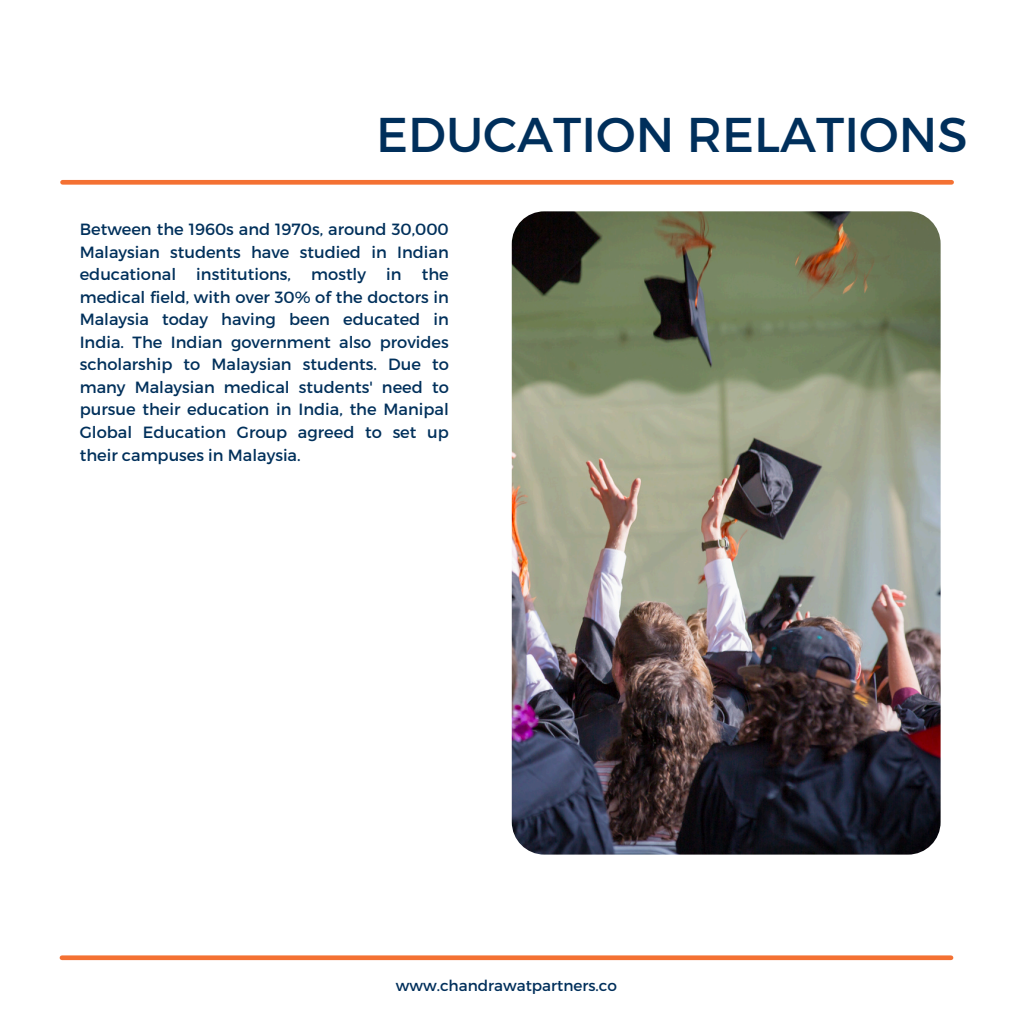
<style>
.page{position:relative;width:1013px;height:1013px;background:#fff}
.page>*{position:absolute;margin:0;border:0;box-sizing:border-box;transform-origin:0 0}
.t1{font:48.75px "Montserrat";color:#002f5b}
.t2{font:16.25px/22.5px "Montserrat";color:#00305b;text-align:justify}
.t3{font:15.25px "Montserrat";color:#002f5b}
</style>
<div class="page">
<img style="left:512px;top:211px;width:428px;height:643px;border-radius:33px">
<div style="left:62px;top:955px;width:889px;height:5px;background:#f47133"></div>
<div style="left:63px;top:180px;width:888px;height:5px;background:#f47133"></div>
<p class="t1" style="left:376px;top:103px;width:593px">EDUCATION RELATIONS</p>
<p class="t2" style="left:80px;top:217px;width:370px">Between the 1960s and 1970s, around 30,000<br>Malaysian students have studied in Indian educational institutions, mostly in the medical field, with over 30% of the doctors in Malaysia today having been educated in India. The Indian government also provides scholarship to Malaysian students. Due to many Malaysian medical students' need to pursue their education in India, the Manipal Global Education Group agreed to set up their campuses in Malaysia.</p>
<p class="t3" style="left:396px;top:975px;width:223px">www.chandrawatpartners.co</p>
</div>
